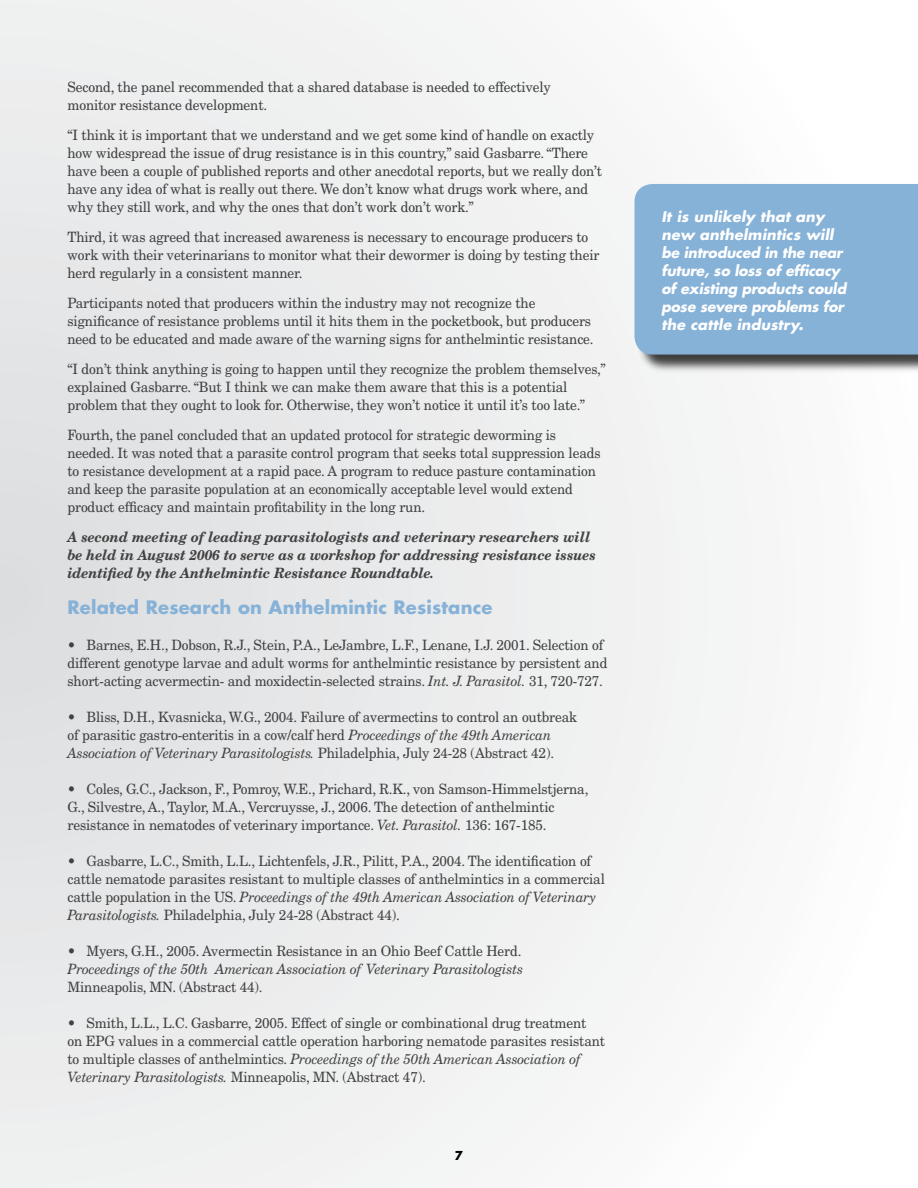
<style>
.page{position:relative;width:918px;height:1188px;background:#fff}
.page>*{position:absolute;margin:0;border:0;box-sizing:border-box;transform-origin:0 0}
.t1{font:700 18px "Futura";letter-spacing:.01em;color:#87b2d8}
.t2{font:14.25px/18px "New Century Schlbk";letter-spacing:-.01em;color:#414142;scale:.95 1}
.t3{font:italic 700 14.25px/18px "New Century Schlbk";letter-spacing:-.01em;color:#414142;scale:.95 1}
.t4{font:italic 700 14.25px/18px "Futura";letter-spacing:-.01em;color:#fff}
.t5{font:italic 14.25px "New Century Schlbk";letter-spacing:-.01em;color:#414142;scale:.95 1}
.t6{font:700 12px "Futura";color:#000}
.s1{font-style:italic}
</style>
<div class="page">
<div style="left:0;top:0;width:918px;height:1188px;background:linear-gradient(to right,#e3e4e5,#fdfdfd)"></div>
<div style="left:636px;top:185px;width:282px;height:190px;background:#000;opacity:.75"></div>
<div style="left:634px;top:184px;width:284px;height:171px;background:#87b2d8"></div>
<p class="t2" style="left:68px;top:78px;width:510px">Second, the panel recommended that a shared database is needed to effectively monitor resistance development.</p>
<p class="t2" style="left:68px;top:126px;width:564px">“I think it is important that we understand and we get some kind of handle on exactly how widespread the issue of drug resistance is in this country,” said Gasbarre. “There have been a couple of published reports and other anecdotal reports, but we really don’t have any idea of what is really out there. We don’t know what drugs work where, and why they still work, and why the ones that don’t work don’t work.”</p>
<p class="t2" style="left:68px;top:228px;width:562px">Third, it was agreed that increased awareness is necessary to encourage producers to work with their veterinarians to monitor what their dewormer is doing by testing their herd regularly in a consistent manner.</p>
<p class="t2" style="left:68px;top:294px;width:555px">Participants noted that producers within the industry may not recognize the significance of resistance problems until it hits them in the pocketbook, but producers need to be educated and made aware of the warning signs for anthelmintic resistance.</p>
<p class="t2" style="left:68px;top:360px;width:568px">“I don’t think anything is going to happen until they recognize the problem themselves,” explained Gasbarre. “But I think we can make them aware that this is a potential problem that they ought to look for. Otherwise, they won’t notice it until it’s too late.”</p>
<p class="t2" style="left:68px;top:426px;width:563px">Fourth, the panel concluded that an updated protocol for strategic deworming is needed. It was noted that a parasite control program that seeks total suppression leads to resistance development at a rapid pace. A program to reduce pasture contamination and keep the parasite population at an economically acceptable level would extend product efficacy and maintain profitability in the long run.</p>
<p class="t3" style="left:68px;top:528px;width:558px">A second meeting of leading parasitologists and veterinary researchers will be held in August 2006 to serve as a workshop for addressing resistance issues identified by the Anthelmintic Resistance Roundtable.</p>
<p class="t1" style="left:68px;top:596px;width:427px">Related Research on Anthelmintic Resistance</p>
<p class="t2" style="left:68px;top:636px;width:570px">• Barnes, E.H., Dobson, R.J., Stein, P.A., LeJambre, L.F., Lenane, I.J. 2001. Selection of different genotype larvae and adult worms for anthelmintic resistance by persistent and short-acting acvermectin- and moxidectin-selected strains. <span class="s1">Int. J. Parasitol.</span> 31, 720-727.</p>
<p class="t2" style="left:68px;top:708px;width:538px">• Bliss, D.H., Kvasnicka, W.G., 2004. Failure of avermectins to control an outbreak of parasitic gastro-enteritis in a cow/calf herd <span class="s1">Proceedings of the 49th American<br>Association of Veterinary Parasitologists.</span> Philadelphia, July 24-28 (Abstract 42).</p>
<p class="t2" style="left:68px;top:780px;width:550px">• Coles, G.C., Jackson, F., Pomroy, W.E., Prichard, R.K., von Samson-Himmelstjerna,<br>G., Silvestre, A., Taylor, M.A., Vercruysse, J., 2006. The detection of anthelmintic resistance in nematodes of veterinary importance. <span class="s1">Vet. Parasitol.</span> 136: 167-185.</p>
<p class="t2" style="left:68px;top:852px;width:567px">• Gasbarre, L.C., Smith, L.L., Lichtenfels, J.R., Pilitt, P.A., 2004. The identification of cattle nematode parasites resistant to multiple classes of anthelmintics in a commercial cattle population in the US. <span class="s1">Proceedings of the 49th American Association of Veterinary Parasitologists.</span> Philadelphia, July 24-28 (Abstract 44).</p>
<p class="t2" style="left:68px;top:942px;width:479px">• Myers, G.H., 2005. Avermectin Resistance in an Ohio Beef Cattle Herd.</p>
<p class="t5" style="left:68px;top:961px;width:481px">Proceedings of the 50th American Association of Veterinary Parasitologists</p>
<p class="t2" style="left:68px;top:978px;width:207px">Minneapolis, MN. (Abstract 44).</p>
<p class="t2" style="left:68px;top:1014px;width:568px">• Smith, L.L., L.C. Gasbarre, 2005. Effect of single or combinational drug treatment<br>on EPG values in a commercial cattle operation harboring nematode parasites resistant to multiple classes of anthelmintics. <span class="s1">Proceedings of the 50th American Association of Veterinary Parasitologists.</span> Minneapolis, MN. (Abstract 47).</p>
<p class="t6" style="left:455px;top:1147px;width:10px">7</p>
<p class="t4" style="left:662px;top:208px;width:186px">It is unlikely that any new anthelmintics will be introduced in the near future, so loss of efficacy of existing products could pose severe problems for the cattle industry.</p>
</div>
